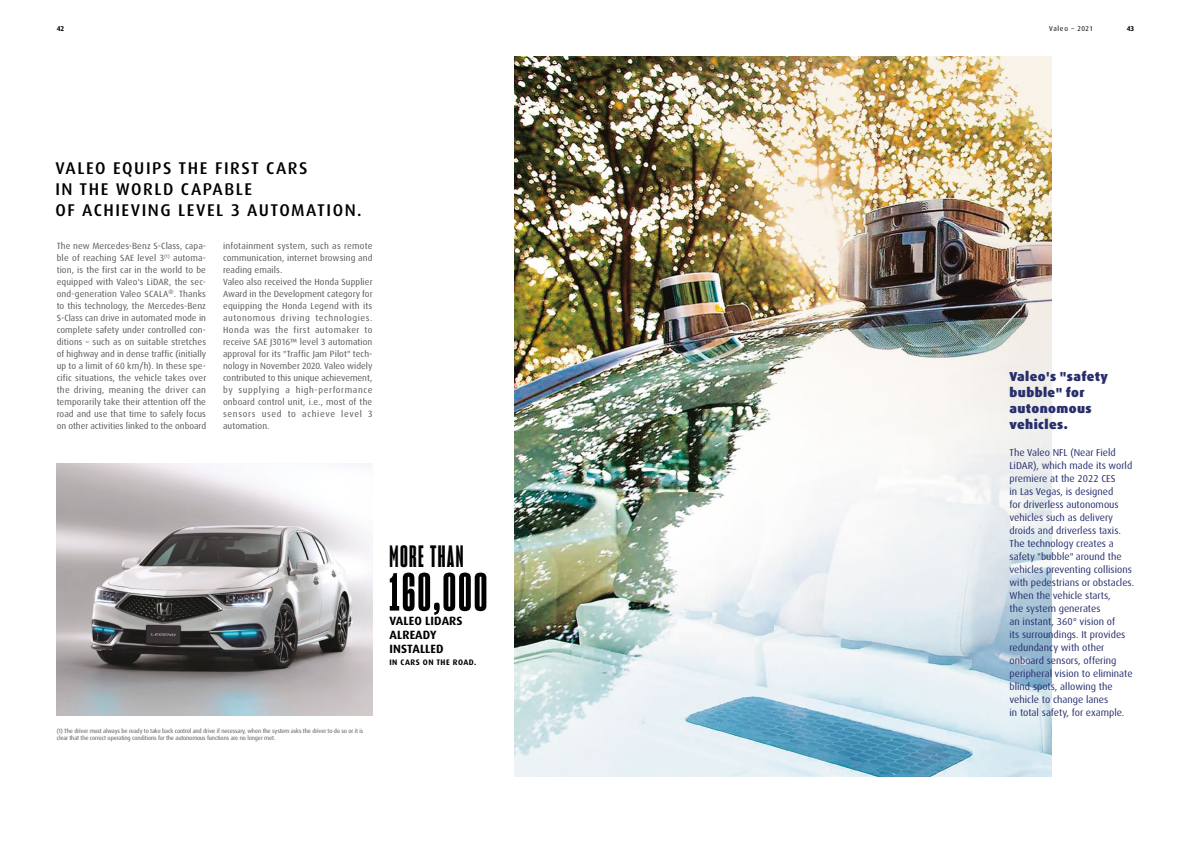
<style>
.page{position:relative;width:1191px;height:842px;background:#fff}
.page>*{position:absolute;margin:0;border:0;box-sizing:border-box;transform-origin:0 0}
.t1{font:52px "Sharp Grotesk Bold 10";letter-spacing:.04em;color:#000}
.t2{font:30px "Sharp Grotesk Bold 10";letter-spacing:.05em;color:#000}
.t3{font:500 17px/21px "Dax OT";letter-spacing:.09em;color:#000}
.t4{font:900 13px/16px "Dax OT";letter-spacing:.03em;color:#262f6c}
.t5{font:700 12px/14px "Dax OT";letter-spacing:.01em;color:#000}
.t6{font:10px/13px "Dax OT";color:#262f6c}
.t7{font:9px/12px "Dax OT";letter-spacing:.01em;color:#575756;text-align:justify}
.t8{font:700 8px "Dax OT";letter-spacing:.06em;color:#000}
.t9{font:7px "Dax OT";letter-spacing:.1em;color:#000}
.t10{font:700 7px "Dax OT";color:#000}
.t11{font:6px/7px "Dax OT";letter-spacing:-.02em;color:#575756}
</style>
<div class="page">
<img style="left:514px;top:57px;width:537px;height:720px">
<img style="left:57px;top:464px;width:315px;height:252px">
<p class="t10" style="left:57px;top:24px;width:9px">42</p>
<p class="t9" style="left:1049px;top:24px;width:45px">Valeo – 2021</p>
<p class="t10" style="left:1126px;top:24px;width:9px">43</p>
<h3 class="t3" style="left:55px;top:157px;width:308px">VALEO EQUIPS THE FIRST CARS<br>IN THE WORLD CAPABLE<br>OF ACHIEVING LEVEL 3 AUTOMATION.</h3>
<p class="t7" style="left:57px;top:240px;width:151px">The new Mercedes-Benz S-Class, capa&shy;ble of reaching SAE level 3<sup>(1)</sup> automa&shy;tion, is the first car in the world to be equipped with Valeo's LiDAR, the sec&shy;ond-generation Valeo SCALA<sup>®</sup>. Thanks to this technology, the Mercedes-Benz S-Class can drive in automated mode in complete safety under controlled con&shy;ditions – such as on suitable stretches of highway and in dense traffic (initially up to a limit of 60 km/h). In these spe&shy;cific situations, the vehicle takes over the driving, meaning the driver can temporarily take their attention off the road and use that time to safely focus on other activities linked to the onboard</p>
<p class="t7" style="left:223px;top:240px;width:151px;text-align:left">infotainment system, such as remote communication, internet browsing and reading emails.<br>Valeo also received the Honda Supplier Award in the Development category for equipping the Honda Legend with its autonomous driving technologies.<br>Honda was the first automaker to receive SAE J3016™ level 3 automation approval for its "Traffic Jam Pilot" tech&shy;nology in November 2020. Valeo widely contributed to this unique achievement, by supplying a high-performance onboard control unit, i.e., most of the sensors used to achieve level 3 automation.</p>
<p class="t11" style="left:57px;top:728px;width:308px">(1) The driver must always be ready to take back control and drive if necessary, when the system asks the driver to do so or it is clear that the correct operating conditions for the autonomous functions are no longer met.</p>
<h2 class="t2" style="left:389px;top:538px;width:75px">MORE THAN</h2>
<h1 class="t1" style="left:389px;top:561px;width:99px">160,000</h1>
<h3 class="t5" style="left:389px;top:613px;width:75px">VALEO LIDARS<br>ALREADY<br>INSTALLED</h3>
<p class="t8" style="left:389px;top:657px;width:88px">IN CARS ON THE ROAD.</p>
<h3 class="t4" style="left:1009px;top:368px;width:100px">Valeo's "safety bubble" for autonomous vehicles.</h3>
<p class="t6" style="left:1009px;top:446px;width:126px">The Valeo NFL (Near Field<br>LiDAR), which made its world premiere at the 2022 CES<br>in Las Vegas, is designed<br>for driverless autonomous vehicles such as delivery droids and driverless taxis.<br>The technology creates a safety "bubble" around the vehicles preventing collisions with pedestrians or obstacles.<br>When the vehicle starts,<br>the system generates<br>an instant, 360° vision of<br>its surroundings. It provides redundancy with other onboard sensors, offering peripheral vision to eliminate blind spots, allowing the vehicle to change lanes<br>in total safety, for example.</p>
</div>
